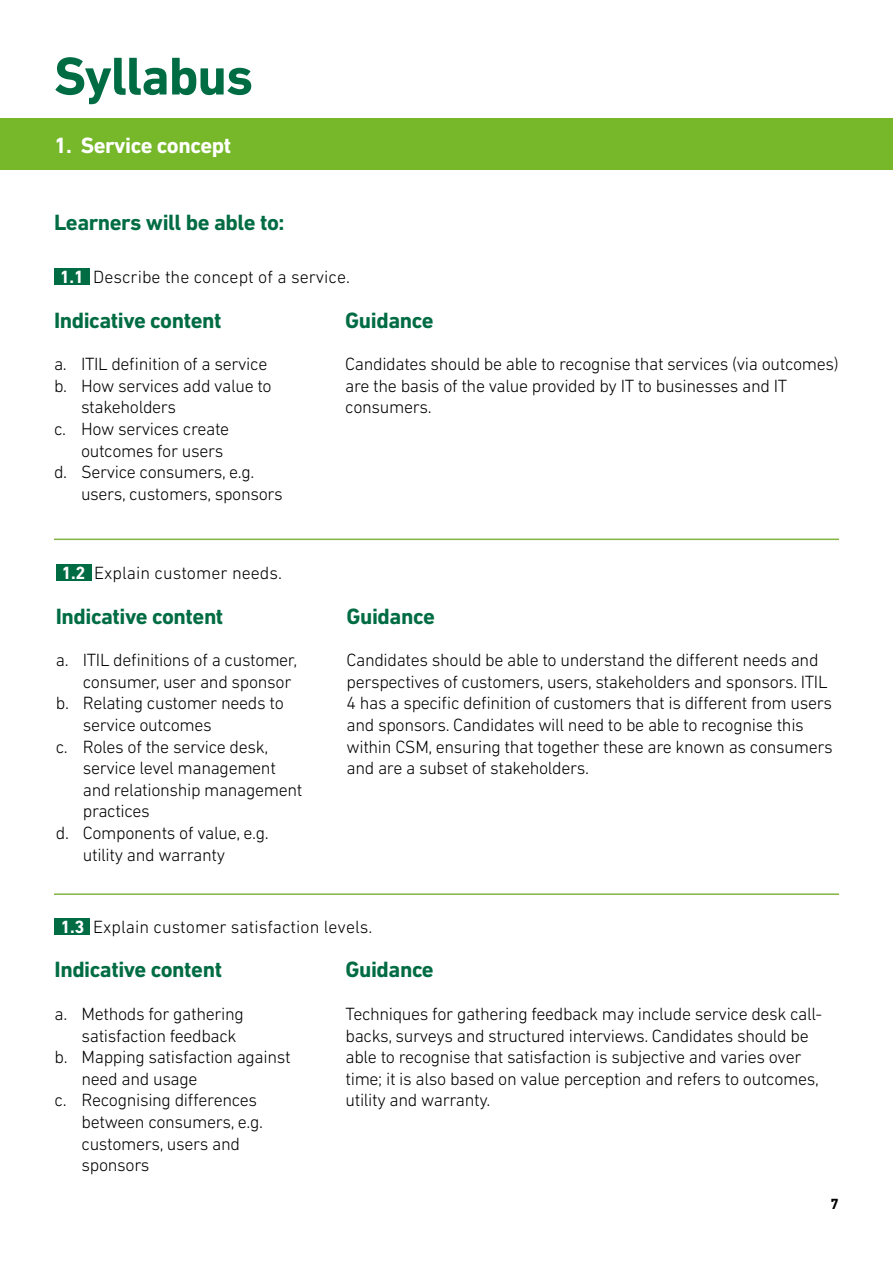
<style>
.page{position:relative;width:893px;height:1263px;background:#fff}
.page>*{position:absolute;margin:0;border:0;box-sizing:border-box;transform-origin:0 0}
.t1{font:700 54px "DIN Next LT Pro";letter-spacing:-.02em;color:#006c43}
.t2{font:700 22.5px "DIN Next LT Pro";letter-spacing:-.02em;color:#006c43}
.t3{font:700 22.5px "DIN Next LT Pro";letter-spacing:-.02em;color:#fff}
.t4{font:300 18px/21.6px "DIN Next LT Pro";letter-spacing:-.02em;color:#000}
.t5{font:300 18px "DIN Next LT Pro";color:#000}
.t6{font:700 15px "DIN Next LT Pro";color:#000}
.s1{font-weight:700;color:#fff}
</style>
<div class="page">
<div style="left:0;top:118px;width:893px;height:52px;background:#76b82a"></div>
<div style="left:54px;top:268px;width:36px;height:17px;background:#006c43"></div>
<hr style="left:54px;top:539px;width:785px;height:1px;background:#84b443">
<div style="left:56px;top:564px;width:35px;height:17px;background:#006c43"></div>
<hr style="left:54px;top:893px;width:785px;height:2px;background:#84b443">
<div style="left:55px;top:918px;width:35px;height:16px;background:#006c43"></div>
<h1 class="t1" style="left:54px;top:45px;width:201px">Syllabus</h1>
<p class="t3" style="left:54px;top:132px;width:179px">1. Service concept</p>
<p class="t2" style="left:54px;top:209px;width:232px">Learners will be able to:</p>
<p class="t5" style="left:60px;top:267px;width:292px"><span class="s1">1.1</span> Describe the concept of a service.</p>
<p class="t2" style="left:54px;top:307px;width:169px">Indicative content</p>
<p class="t4" style="left:54px;top:353px;width:215px">a. ITIL definition of a service</p>
<p class="t4" style="left:54px;top:375px;width:219px">b. How services add value to</p>
<p class="t4" style="left:81px;top:396px;width:97px">stakeholders</p>
<p class="t4" style="left:54px;top:418px;width:177px">c. How services create</p>
<p class="t4" style="left:81px;top:439px;width:144px">outcomes for users</p>
<p class="t4" style="left:54px;top:461px;width:202px">d. Service consumers, e.g.</p>
<p class="t4" style="left:81px;top:483px;width:203px">users, customers, sponsors</p>
<p class="t2" style="left:345px;top:307px;width:90px">Guidance</p>
<p class="t4" style="left:345px;top:353px;width:495px">Candidates should be able to recognise that services (via outcomes) are the basis of the value provided by IT to businesses and IT consumers.</p>
<p class="t5" style="left:62px;top:563px;width:222px"><span class="s1">1.2</span> Explain customer needs.</p>
<p class="t2" style="left:56px;top:603px;width:169px">Indicative content</p>
<p class="t4" style="left:56px;top:649px;width:243px">a. ITIL definitions of a customer,</p>
<p class="t4" style="left:83px;top:671px;width:210px">consumer, user and sponsor</p>
<p class="t4" style="left:56px;top:692px;width:229px">b. Relating customer needs to</p>
<p class="t4" style="left:83px;top:714px;width:131px">service outcomes</p>
<p class="t4" style="left:56px;top:735px;width:214px">c. Roles of the service desk,</p>
<p class="t4" style="left:83px;top:757px;width:195px">service level management</p>
<p class="t4" style="left:83px;top:779px;width:221px">and relationship management</p>
<p class="t4" style="left:83px;top:800px;width:69px">practices</p>
<p class="t4" style="left:56px;top:822px;width:214px">d. Components of value, e.g.</p>
<p class="t4" style="left:83px;top:843px;width:144px">utility and warranty</p>
<p class="t2" style="left:347px;top:603px;width:90px">Guidance</p>
<p class="t4" style="left:347px;top:649px;width:488px">Candidates should be able to understand the different needs and perspectives of customers, users, stakeholders and sponsors. ITIL 4 has a specific definition of customers that is different from users and sponsors. Candidates will need to be able to recognise this within CSM, ensuring that together these are known as consumers and are a subset of stakeholders.</p>
<p class="t5" style="left:60px;top:916px;width:313px"><span class="s1">1.3</span> Explain customer satisfaction levels.</p>
<p class="t2" style="left:55px;top:956px;width:169px">Indicative content</p>
<p class="t4" style="left:55px;top:1003px;width:191px">a. Methods for gathering</p>
<p class="t4" style="left:82px;top:1024px;width:157px">satisfaction feedback</p>
<p class="t4" style="left:55px;top:1046px;width:238px">b. Mapping satisfaction against</p>
<p class="t4" style="left:82px;top:1068px;width:118px">need and usage</p>
<p class="t4" style="left:55px;top:1089px;width:204px">c. Recognising differences</p>
<p class="t4" style="left:82px;top:1111px;width:183px">between consumers, e.g.</p>
<p class="t4" style="left:82px;top:1132px;width:160px">customers, users and</p>
<p class="t4" style="left:82px;top:1154px;width:70px">sponsors</p>
<p class="t2" style="left:345px;top:956px;width:90px">Guidance</p>
<p class="t4" style="left:345px;top:1003px;width:478px">Techniques for gathering feedback may include service desk call&shy;backs, surveys and structured interviews. Candidates should be able to recognise that satisfaction is subjective and varies over time; it is also based on value perception and refers to outcomes, utility and warranty.</p>
<p class="t6" style="left:831px;top:1195px;width:10px">7</p>
</div>
